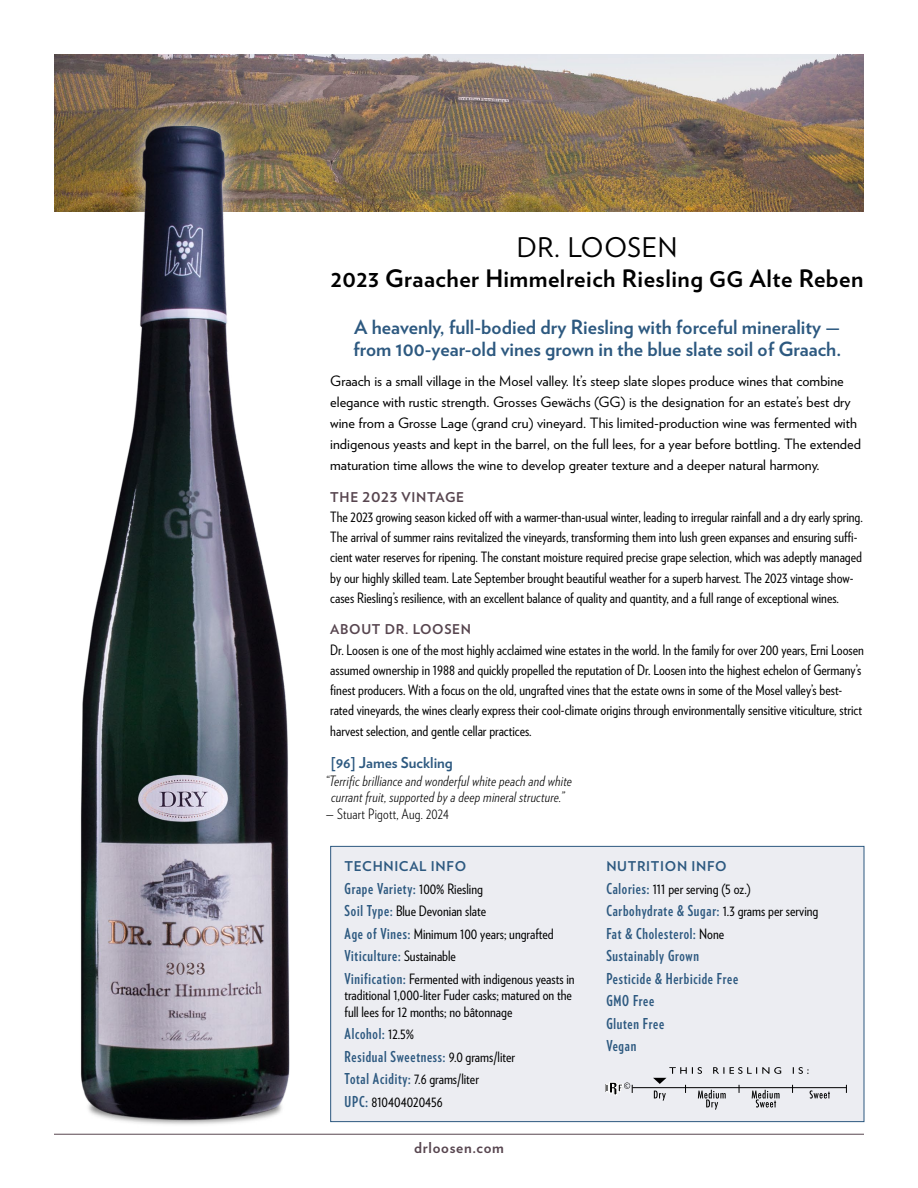
<style>
.page{position:relative;width:918px;height:1188px;background:#fff}
.page>*{position:absolute;margin:0;border:0;box-sizing:border-box;transform-origin:0 0}
.HD_1-V{font:27px "Verlag";letter-spacing:.025em;color:#000}
.HD_1A-V{font:700 24px "Verlag";letter-spacing:.02em;color:#000}
.Subhead_Description{font:700 19.5px/22.5px "Verlag";color:#2d5980}
.Tech_Info_Bullets{font:700 15px "Verlag Compressed";letter-spacing:.05em;color:#2d5980}
.Publication_Name{font:700 15px "Verlag";color:#2d5980}
.t1{font:700 15px "Verlag";letter-spacing:.05em;color:#57454f}
.Text-Verlag_Condensed{font:14.25px/20.2px "Verlag Condensed";color:#000}
.Text-Verlag{font:14.25px/21px "Verlag";color:#000}
.Tech_Info_Bullets-2{font:14.25px/16.5px "Verlag Condensed";color:#000}
.Review_Text{font:italic 300 14.25px/16.5px "Verlag Condensed";letter-spacing:.015em;color:#000;text-align:center}
.Review_Text-2{font:300 14.25px "Verlag Condensed";letter-spacing:.015em;color:#000}
.subhd_1{font:700 13.5px "Verlag";letter-spacing:.05em;color:#57454f}
.Subhead-Tech_Info{font:700 13.5px "Verlag";letter-spacing:.05em;color:#2d5980}
.s1{font-family:"Verlag Bold SC900";font-weight:400;font-size:21.6px}
.s2{font-family:"Verlag Condensed";font-weight:400;font-size:14.25px;color:#000}
.s3{font-family:"Verlag Compressed";font-weight:700;font-size:15px;color:#2d5980}
</style>
<div class="page">
<hr style="left:54px;top:1134px;width:810px;height:1px;background:#57454f">
<img style="left:54px;top:54px;width:810px;height:158px">
<div style="left:331px;top:846px;width:533px;height:276px;background:#ecedf2"></div>
<div style="left:330px;top:846px;width:534px;height:276px;border:1px solid #2d5980"></div>
<svg style="left:606px;top:1082px;width:27px;height:13px"></svg>
<hr style="left:632px;top:1087px;width:215px;height:1px;background:#000">
<svg style="left:653px;top:1067px;width:177px;height:43px"></svg>
<div style="left:63px;top:107px;width:245px;height:1033px;background:#fff;opacity:.75"></div>
<img style="left:74px;top:120px;width:223px;height:1012px">
<p class="HD_1-V" style="left:517px;top:227px;width:162px">DR. LOOSEN</p>
<p class="HD_1A-V" style="left:331px;top:260px;width:534px">2023 Graacher Himmelreich Riesling <span class="s1">gg</span> Alte Reben</p>
<p class="Subhead_Description" style="left:353px;top:314px;width:490px">A heavenly, full-bodied dry Riesling with forceful minerality — from 100-year-old vines grown in the blue slate soil of Graach.</p>
<p class="Text-Verlag" style="left:330px;top:370px;width:532px">Graach is a small village in the Mosel valley. It’s steep slate slopes produce wines that combine elegance with rustic strength. Grosses Gewächs (GG) is the designation for an estate’s best dry wine from a Grosse Lage (grand cru) vineyard. This limited-production wine was fermented with indigenous yeasts and kept in the barrel, on the full lees, for a year before bottling. The extended maturation time allows the wine to develop greater texture and a deeper natural harmony.</p>
<p class="subhd_1" style="left:330px;top:486px;width:135px">THE 2023 VINTAGE</p>
<p class="Text-Verlag_Condensed" style="left:330px;top:506px;width:534px">The 2023 growing season kicked off with a warmer-than-usual winter, leading to irregular rainfall and a dry early spring.<br>The arrival of summer rains revitalized the vineyards, transforming them into lush green expanses and ensuring suffi&shy;cient water reserves for ripening. The constant moisture required precise grape selection, which was adeptly managed by our highly skilled team. Late September brought beautiful weather for a superb harvest. The 2023 vintage show&shy;cases Riesling’s resilience, with an excellent balance of quality and quantity, and a full range of exceptional wines.</p>
<p class="subhd_1" style="left:330px;top:619px;width:142px">ABOUT DR. LOOSEN</p>
<p class="Text-Verlag_Condensed" style="left:330px;top:639px;width:535px">Dr. Loosen is one of the most highly acclaimed wine estates in the world. In the family for over 200 years, Erni Loosen assumed ownership in 1988 and quickly propelled the reputation of Dr. Loosen into the highest echelon of Germany’s finest producers. With a focus on the old, ungrafted vines that the estate owns in some of the Mosel valley’s best&shy;rated vineyards, the wines clearly express their cool-climate origins through environmentally sensitive viticulture, strict harvest selection, and gentle cellar practices.</p>
<p class="Publication_Name" style="left:331px;top:751px;width:123px">[96] James Suckling</p>
<p class="Review_Text" style="left:325px;top:772px;width:248px">“Terrific brilliance and wonderful white peach and white currant fruit, supported by a deep mineral structure.”</p>
<p class="Review_Text-2" style="left:326px;top:804px;width:125px">— Stuart Pigott, Aug. 2024</p>
<p class="Subhead-Tech_Info" style="left:345px;top:856px;width:123px">TECHNICAL INFO</p>
<p class="Tech_Info_Bullets" style="left:345px;top:877px;width:140px">Grape Variety: <span class="s2">100% Riesling</span></p>
<p class="Tech_Info_Bullets-2" style="left:345px;top:902px;width:143px"><span class="s3">Soil Type:</span> Blue Devonian slate</p>
<p class="Tech_Info_Bullets-2" style="left:345px;top:925px;width:211px"><span class="s3">Age of Vines:</span> Minimum 100 years; ungrafted</p>
<p class="Tech_Info_Bullets" style="left:345px;top:945px;width:113px">Viticulture: <span class="s2">Sustainable</span></p>
<p class="Tech_Info_Bullets-2" style="left:345px;top:970px;width:232px"><span class="s3">Vinification:</span> Fermented with indigenous yeasts in traditional 1,000-liter Fuder casks; matured on the full lees for 12 months; no bâtonnage</p>
<p class="Tech_Info_Bullets" style="left:345px;top:1023px;width:71px">Alcohol: <span class="s2">12.5%</span></p>
<p class="Tech_Info_Bullets" style="left:345px;top:1045px;width:172px">Residual Sweetness: <span class="s2">9.0 grams/liter</span></p>
<p class="Tech_Info_Bullets-2" style="left:345px;top:1070px;width:136px"><span class="s3">Total Acidity:</span> 7.6 grams/liter</p>
<p class="Tech_Info_Bullets-2" style="left:345px;top:1093px;width:100px"><span class="s3">UPC:</span> 810404020456</p>
<p class="t1" style="left:414px;top:1135px;width:91px">drloosen.com</p>
<p class="Subhead-Tech_Info" style="left:606px;top:856px;width:122px">NUTRITION INFO</p>
<p class="Tech_Info_Bullets-2" style="left:606px;top:880px;width:146px"><span class="s3">Calories:</span> 111 per serving (5 oz.)</p>
<p class="Tech_Info_Bullets" style="left:606px;top:900px;width:214px">Carbohydrate &amp; Sugar: <span class="s2">1.3 grams per serving</span></p>
<p class="Tech_Info_Bullets" style="left:606px;top:922px;width:119px">Fat &amp; Cholesterol: <span class="s2">None</span></p>
<p class="Tech_Info_Bullets" style="left:606px;top:945px;width:94px">Sustainably Grown</p>
<p class="Tech_Info_Bullets" style="left:606px;top:967px;width:133px">Pesticide &amp; Herbicide Free</p>
<p class="Tech_Info_Bullets" style="left:606px;top:990px;width:49px">GMO Free</p>
<p class="Tech_Info_Bullets" style="left:606px;top:1012px;width:59px">Gluten Free</p>
<p class="Tech_Info_Bullets" style="left:606px;top:1035px;width:31px">Vegan</p>
</div>
